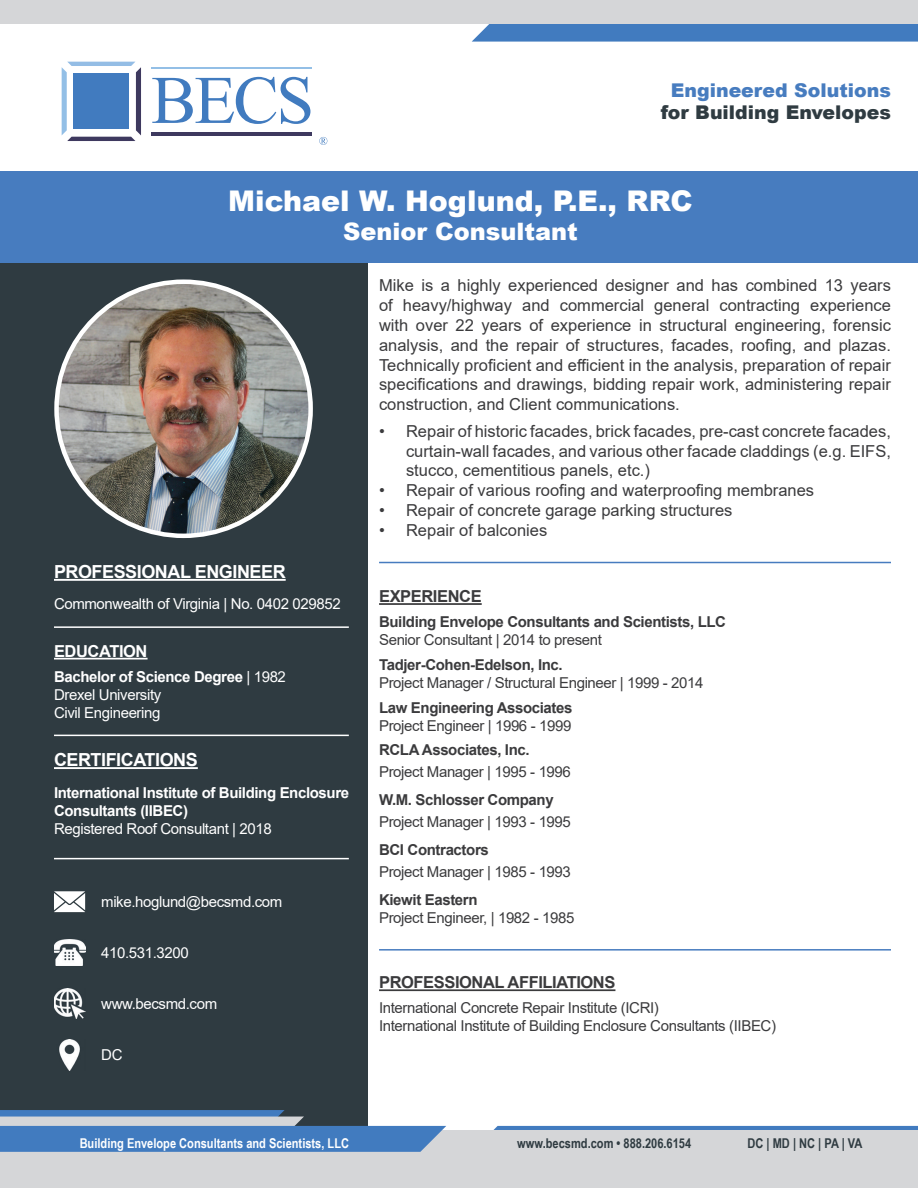
<style>
.page{position:relative;width:918px;height:1188px;background:#fff}
.page>*{position:absolute;margin:0;border:0;box-sizing:border-box;transform-origin:0 0}
.t1{font:900 28.5px "Arial";color:#fff}
.t2{font:900 24px "Arial";color:#fff}
.t3{font:900 18.9px "Arial";color:#2f3b41}
.t4{font:900 18.9px "Arial";color:#477cbf}
.t5{font:700 18px "Arial";letter-spacing:-.025em;color:#fff}
.t6{font:16.5px/19.8px "Arial";color:#3b3b3d;text-align:justify}
.t7{font:700 16.5px "Arial";letter-spacing:-.025em;color:#3b3b3d}
.t8{font:700 16.5px "Arial";letter-spacing:-.025em;color:#fff}
.t9{font:15px/18px "Arial";letter-spacing:-.025em;color:#3b3b3d}
.t10{font:15px/18px "Arial";letter-spacing:-.025em;color:#fff}
.t11{font:700 15px "Arial";letter-spacing:-.025em;color:#3b3b3d}
.t12{font:700 15px/18px "Arial";letter-spacing:-.025em;color:#fff}
.t13{font:700 13.5px "Arial Narrow";color:#fff}
.t14{font:700 13.5px "Arial Narrow";color:#2f3b41}
.s1{font-weight:700}
</style>
<div class="page">
<div style="left:0;top:181px;width:367px;height:988px;background:#2f3b41"></div>
<div style="left:0;top:172px;width:918px;height:91px;background:#477cbf"></div>
<svg style="left:62px;top:62px;width:79px;height:79px"></svg>
<div style="left:73px;top:74px;width:56px;height:55px;background:#417bbf"></div>
<hr style="left:151px;top:132px;width:161px;height:4px;background:#3e395f">
<svg style="left:152px;top:77px;width:158px;height:47px"></svg>
<hr style="left:151px;top:67px;width:161px;height:2px;background:#93bfe6">
<svg style="left:319px;top:137px;width:8px;height:8px"></svg>
<svg style="left:472px;top:1126px;width:446px;height:5px;background:#6692c6"></svg>
<div style="left:0;top:1131px;width:918px;height:57px;background:#d5d6d8"></div>
<svg style="left:0;top:1110px;width:446px;height:42px;background:#658fbf"></svg>
<svg style="left:472px;top:24px;width:446px;height:18px;background:#4980c1"></svg>
<div style="left:0;top:0;width:918px;height:24px;background:#d5d6d8"></div>
<hr style="left:54px;top:858px;width:295px;height:1px;background:#fff">
<hr style="left:379px;top:562px;width:512px;height:1px;background:#477cbf">
<hr style="left:379px;top:949px;width:512px;height:2px;background:#477cbf">
<hr style="left:54px;top:658px;width:94px;height:2px;background:#fff">
<img style="left:59px;top:1039px;width:21px;height:32px">
<img style="left:54px;top:989px;width:31px;height:30px">
<img style="left:54px;top:940px;width:31px;height:26px">
<svg style="left:54px;top:891px;width:31px;height:21px"></svg>
<hr style="left:379px;top:989px;width:236px;height:2px;background:#3b3b3d">
<hr style="left:379px;top:603px;width:103px;height:2px;background:#3b3b3d">
<hr style="left:54px;top:579px;width:232px;height:2px;background:#fff">
<img style="left:57px;top:282px;width:254px;height:254px;border-radius:127px">
<hr style="left:54px;top:767px;width:144px;height:2px;background:#fff">
<hr style="left:54px;top:626px;width:295px;height:2px;background:#fff">
<hr style="left:54px;top:735px;width:295px;height:1px;background:#fff">
<p class="t4" style="left:671px;top:76px;width:222px">Engineered Solutions</p>
<p class="t3" style="left:661px;top:99px;width:232px">for Building Envelopes</p>
<h1 class="t1" style="left:228px;top:180px;width:466px">Michael W. Hoglund, P.E., RRC</h1>
<h2 class="t2" style="left:343px;top:214px;width:236px">Senior Consultant</h2>
<p class="t6" style="left:379px;top:276px;width:513px">Mike is a highly experienced designer and has combined 13 years of heavy/highway and commercial general contracting experience with over 22 years of experience in structural engineering, forensic analysis, and the repair of structures, facades, roofing, and plazas.<br>Technically proficient and efficient in the analysis, preparation of repair specifications and drawings, bidding repair work, administering repair construction, and Client communications.</p>
<p class="t6" style="left:406px;top:421px;width:486px;text-indent:-27px">• Repair of historic facades, brick facades, pre-cast concrete facades, curtain-wall facades, and various other facade claddings (e.g. EIFS, stucco, cementitious panels, etc.)</p>
<p class="t6" style="left:379px;top:480px;width:437px">• Repair of various roofing and waterproofing membranes</p>
<p class="t6" style="left:379px;top:500px;width:355px">• Repair of concrete garage parking structures</p>
<p class="t6" style="left:379px;top:520px;width:170px">• Repair of balconies</p>
<p class="t5" style="left:54px;top:559px;width:233px">PROFESSIONAL ENGINEER</p>
<p class="t10" style="left:54px;top:595px;width:288px">Commonwealth of Virginia | No. 0402 029852</p>
<p class="t8" style="left:54px;top:639px;width:95px">EDUCATION</p>
<p class="t10" style="left:54px;top:667px;width:234px"><span class="s1">Bachelor of Science Degree</span> | 1982<br>Drexel University<br>Civil Engineering</p>
<p class="t5" style="left:54px;top:747px;width:145px">CERTIFICATIONS</p>
<p class="t12" style="left:54px;top:784px;width:297px">International Institute of Building Enclosure<br>Consultants (IIBEC)</p>
<p class="t10" style="left:54px;top:819px;width:219px">Registered Roof Consultant | 2018</p>
<p class="t10" style="left:101px;top:893px;width:183px">mike.hoglund@becsmd.com</p>
<p class="t10" style="left:101px;top:944px;width:89px">410.531.3200</p>
<p class="t10" style="left:101px;top:995px;width:117px">www.becsmd.com</p>
<p class="t10" style="left:101px;top:1046px;width:23px">DC</p>
<p class="t7" style="left:379px;top:585px;width:104px">EXPERIENCE</p>
<p class="t11" style="left:379px;top:611px;width:349px">Building Envelope Consultants and Scientists, LLC</p>
<p class="t9" style="left:379px;top:631px;width:224px">Senior Consultant | 2014 to present</p>
<p class="t11" style="left:379px;top:654px;width:185px">Tadjer-Cohen-Edelson, Inc.</p>
<p class="t9" style="left:379px;top:673px;width:326px">Project Manager / Structural Engineer | 1999 - 2014</p>
<p class="t11" style="left:379px;top:697px;width:195px">Law Engineering Associates</p>
<p class="t9" style="left:379px;top:716px;width:194px">Project Engineer | 1996 - 1999</p>
<p class="t11" style="left:379px;top:739px;width:152px">RCLA Associates, Inc.</p>
<p class="t9" style="left:379px;top:763px;width:193px">Project Manager | 1995 - 1996</p>
<p class="t11" style="left:379px;top:789px;width:176px">W.M. Schlosser Company</p>
<p class="t9" style="left:379px;top:812px;width:193px">Project Manager | 1993 - 1995</p>
<p class="t11" style="left:379px;top:839px;width:111px">BCI Contractors</p>
<p class="t9" style="left:379px;top:862px;width:193px">Project Manager | 1985 - 1993</p>
<p class="t11" style="left:379px;top:889px;width:100px">Kiewit Eastern</p>
<p class="t9" style="left:379px;top:909px;width:197px">Project Engineer, | 1982 - 1985</p>
<p class="t7" style="left:379px;top:971px;width:238px">PROFESSIONAL AFFILIATIONS</p>
<p class="t9" style="left:379px;top:999px;width:399px">International Concrete Repair Institute (ICRI)<br>International Institute of Building Enclosure Consultants (IIBEC)</p>
<p class="t13" style="left:80px;top:1133px;width:271px">Building Envelope Consultants and Scientists, LLC</p>
<p class="t14" style="left:517px;top:1133px;width:175px">www.becsmd.com • 888.206.6154</p>
<p class="t14" style="left:748px;top:1133px;width:116px">DC | MD | NC | PA | VA</p>
</div>
